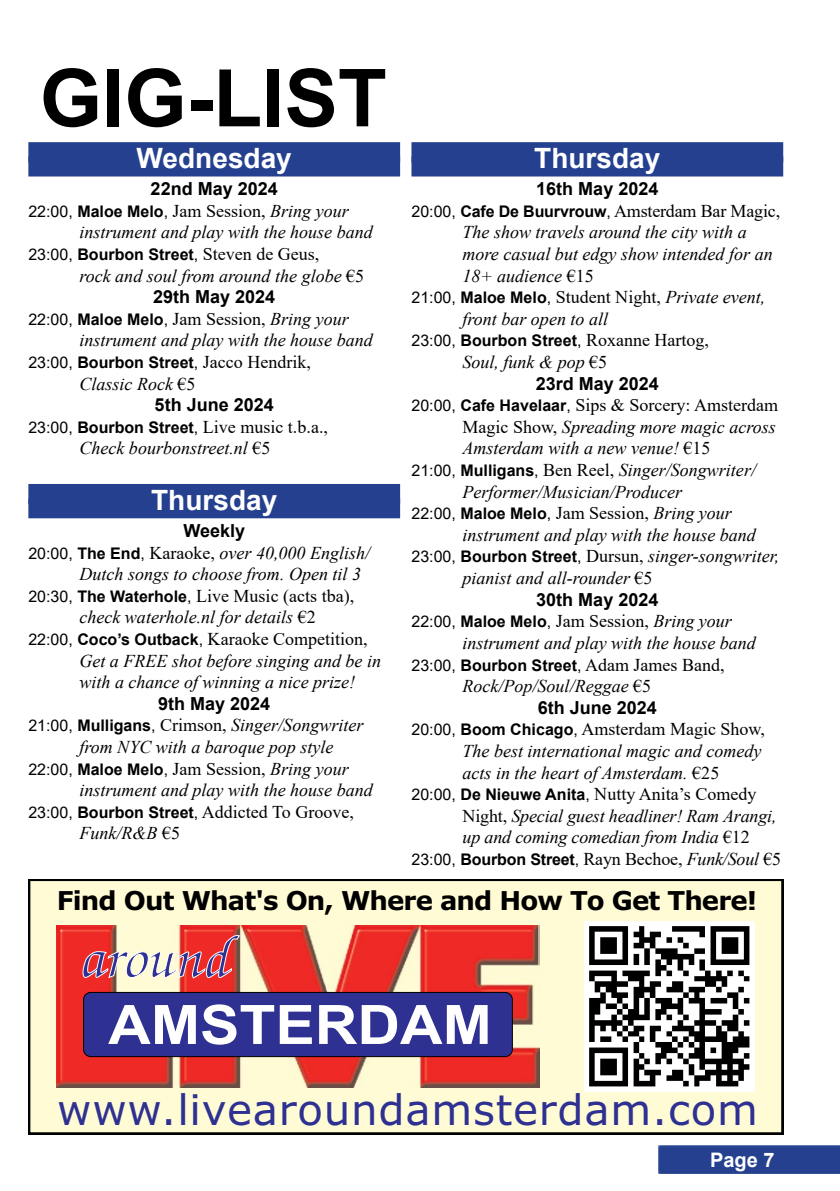
<style>
.page{position:relative;width:840px;height:1191px;background:#fff}
.page>*{position:absolute;margin:0;border:0;box-sizing:border-box;transform-origin:0 0}
.t1{font:700 80px "Arial";color:#000}
.t2{font:italic 500 60.4px "Zapf Chancery";color:#2e3092}
.t3{font:700 54.4px "Arial";color:#fff;scale:1.08 1}
.t4{font:42px "Verdana";letter-spacing:.015em;color:#2e3092}
.t5{font:700 28px "Arial";color:#fff}
.t6{font:700 26px "Verdana";letter-spacing:-.035em;color:#000}
.t7{font:700 20px "Arial";color:#fff}
.t8{font:italic 18px/21.6px "Times New Roman";color:#000}
.t9{font:18px "Times New Roman";color:#000}
.t10{font:700 18px "Arial";color:#000}
.t11{font:700 16px "Arial";color:#000}
.s1{font-family:"Arial";font-style:normal;font-size:16px}
.s2{font-family:"Arial";font-weight:700;font-style:normal;font-size:16px}
.s3{font-style:normal}
.s4{font-weight:400}
.s5{font-family:"Times New Roman";font-weight:400;font-size:18px}
.s6{font-family:"Arial";font-size:16px}
.s7{font-family:"Arial";font-weight:700;font-size:16px}
.s8{font-style:italic}
.s9{font-family:"Times New Roman";font-weight:400;font-style:italic;font-size:18px}
</style>
<div class="page">
<div style="left:658px;top:1145px;width:181px;height:29px;background:#25408f"></div>
<div style="left:411px;top:142px;width:371px;height:20px;background:#25408f"></div>
<div style="left:411px;top:156px;width:371px;height:20px;background:#25408f"></div>
<div style="left:28px;top:142px;width:372px;height:20px;background:#25408f"></div>
<div style="left:28px;top:156px;width:372px;height:20px;background:#25408f"></div>
<div style="left:28px;top:484px;width:372px;height:20px;background:#25408f"></div>
<div style="left:28px;top:498px;width:372px;height:20px;background:#25408f"></div>
<div style="left:28px;top:879px;width:754px;height:255px;background:#fffcd5"></div>
<img style="left:57px;top:925px;width:482px;height:163px">
<div style="left:83px;top:992px;width:429px;height:64px;background:#2e3092;border-radius:7px"></div>
<div style="left:83px;top:992px;width:429px;height:64px;border:1px solid #000;border-radius:7px"></div>
<svg style="left:82px;top:935px;width:158px;height:43px"></svg>
<img style="left:584px;top:921px;width:170px;height:170px">
<h1 class="t1" style="left:40px;top:42px;width:348px">GIG-LIST</h1>
<h3 class="t5" style="left:136px;top:138px;width:157px">Wednesday</h3>
<p class="t10" style="left:150px;top:176px;width:129px">22nd May 2024</p>
<p class="t8" style="left:79px;top:199px;width:295px;text-indent:-51px"><span class="s1">22:00,</span> <span class="s2">Maloe Melo</span><span class="s1">,</span> <span class="s3">Jam Session,</span> Bring your instrument and play with the house band</p>
<p class="t11" style="left:28px;top:243px;width:292px"><span class="s4">23:00,</span> Bourbon Street<span class="s4">,</span> <span class="s5">Steven de Geus,</span></p>
<p class="t8" style="left:79px;top:264px;width:286px">rock and soul from around the globe <span class="s3">€5</span></p>
<p class="t10" style="left:153px;top:284px;width:124px">29th May 2024</p>
<p class="t8" style="left:79px;top:307px;width:295px;text-indent:-51px"><span class="s1">22:00,</span> <span class="s2">Maloe Melo</span><span class="s1">,</span> <span class="s3">Jam Session,</span> Bring your instrument and play with the house band</p>
<p class="t11" style="left:28px;top:351px;width:284px"><span class="s4">23:00,</span> Bourbon Street<span class="s4">,</span> <span class="s5">Jacco Hendrik,</span></p>
<p class="t8" style="left:79px;top:372px;width:117px">Classic Rock <span class="s3">€5</span></p>
<p class="t10" style="left:154px;top:392px;width:121px">5th June 2024</p>
<p class="t8" style="left:28px;top:415px;width:301px;text-align:center"><span class="s1">23:00,</span> <span class="s2">Bourbon Street</span><span class="s1">,</span> <span class="s3">Live music t.b.a.,<br></span>Check bourbonstreet.nl <span class="s3">€5</span></p>
<h3 class="t5" style="left:151px;top:480px;width:128px">Thursday</h3>
<p class="t10" style="left:183px;top:518px;width:63px">Weekly</p>
<p class="t8" style="left:28px;top:541px;width:343px"><span class="s1">20:00,</span> <span class="s2">The End</span><span class="s1">,</span> <span class="s3">Karaoke,</span> over 40,000 English/</p>
<p class="t8" style="left:79px;top:563px;width:283px">Dutch songs to choose from. Open til 3</p>
<p class="t9" style="left:28px;top:583px;width:327px"><span class="s6">20:30,</span> <span class="s7">The Waterhole</span><span class="s6">,</span> Live Music (acts tba),</p>
<p class="t8" style="left:79px;top:606px;width:238px">check waterhole.nl for details <span class="s3">€2</span></p>
<p class="t9" style="left:28px;top:626px;width:341px"><span class="s6">22:00,</span> <span class="s7">Coco’s Outback</span><span class="s6">,</span> Karaoke Competition,</p>
<p class="t8" style="left:79px;top:649px;width:303px">Get a FREE shot before singing and be in</p>
<p class="t8" style="left:79px;top:671px;width:277px">with a chance of winning a nice prize!</p>
<p class="t10" style="left:158px;top:691px;width:114px">9th May 2024</p>
<p class="t8" style="left:28px;top:714px;width:336px"><span class="s1">21:00,</span> <span class="s2">Mulligans</span><span class="s1">,</span> <span class="s3">Crimson,</span> Singer/Songwriter</p>
<p class="t8" style="left:79px;top:735px;width:255px">from NYC with a baroque pop style</p>
<p class="t9" style="left:28px;top:756px;width:322px"><span class="s6">22:00,</span> <span class="s7">Maloe Melo</span><span class="s6">,</span> Jam Session, <span class="s8">Bring your</span></p>
<p class="t8" style="left:79px;top:779px;width:295px">instrument and play with the house band</p>
<p class="t9" style="left:28px;top:799px;width:327px"><span class="s6">23:00,</span> <span class="s7">Bourbon Street</span><span class="s6">,</span> Addicted To Groove,</p>
<p class="t8" style="left:79px;top:822px;width:102px">Funk/R&amp;B <span class="s3">€5</span></p>
<h3 class="t5" style="left:534px;top:138px;width:128px">Thursday</h3>
<p class="t10" style="left:536px;top:176px;width:124px">16th May 2024</p>
<p class="t9" style="left:411px;top:198px;width:370px"><span class="s6">20:00,</span> <span class="s7">Cafe De Buurvrouw</span><span class="s6">,</span> Amsterdam Bar Magic,</p>
<p class="t8" style="left:462px;top:221px;width:285px">The show travels around the city with a</p>
<p class="t8" style="left:462px;top:243px;width:311px">more casual but edgy show intended for an</p>
<p class="t8" style="left:462px;top:264px;width:133px">18+ audience <span class="s3">€15</span></p>
<p class="t9" style="left:411px;top:284px;width:355px"><span class="s6">21:00,</span> <span class="s7">Maloe Melo</span><span class="s6">,</span> Student Night, <span class="s8">Private event,</span></p>
<p class="t8" style="left:462px;top:307px;width:147px">front bar open to all</p>
<p class="t9" style="left:411px;top:328px;width:299px"><span class="s6">23:00,</span> <span class="s7">Bourbon Street</span><span class="s6">,</span> Roxanne Hartog,</p>
<p class="t8" style="left:462px;top:351px;width:146px">Soul, funk &amp; pop <span class="s3">€5</span></p>
<p class="t10" style="left:535px;top:370px;width:125px">23rd May 2024</p>
<p class="t9" style="left:411px;top:392px;width:368px"><span class="s6">20:00,</span> <span class="s7">Cafe Havelaar</span><span class="s6">,</span> Sips &amp; Sorcery: Amsterdam</p>
<p class="t8" style="left:462px;top:415px;width:314px"><span class="s3">Magic Show,</span> Spreading more magic across</p>
<p class="t8" style="left:462px;top:437px;width:249px">Amsterdam with a new venue! <span class="s3">€15</span></p>
<p class="t8" style="left:411px;top:459px;width:346px"><span class="s1">21:00,</span> <span class="s2">Mulligans</span><span class="s1">,</span> <span class="s3">Ben Reel,</span> Singer/Songwriter/</p>
<p class="t8" style="left:462px;top:480px;width:221px">Performer/Musician/Producer</p>
<p class="t9" style="left:411px;top:500px;width:322px"><span class="s6">22:00,</span> <span class="s7">Maloe Melo</span><span class="s6">,</span> Jam Session, <span class="s8">Bring your</span></p>
<p class="t8" style="left:462px;top:523px;width:295px">instrument and play with the house band</p>
<p class="t8" style="left:411px;top:545px;width:369px"><span class="s1">23:00,</span> <span class="s2">Bourbon Street</span><span class="s1">,</span> <span class="s3">Dursun,</span> singer-songwriter,</p>
<p class="t8" style="left:462px;top:567px;width:191px">pianist and all-rounder <span class="s3">€5</span></p>
<p class="t10" style="left:536px;top:586px;width:124px">30th May 2024</p>
<p class="t9" style="left:411px;top:608px;width:322px"><span class="s6">22:00,</span> <span class="s7">Maloe Melo</span><span class="s6">,</span> Jam Session, <span class="s8">Bring your</span></p>
<p class="t8" style="left:462px;top:631px;width:295px">instrument and play with the house band</p>
<p class="t9" style="left:411px;top:652px;width:314px"><span class="s6">23:00,</span> <span class="s7">Bourbon Street</span><span class="s6">,</span> Adam James Band,</p>
<p class="t8" style="left:462px;top:675px;width:190px">Rock/Pop/Soul/Reggae <span class="s3">€5</span></p>
<p class="t10" style="left:537px;top:694px;width:121px">6th June 2024</p>
<p class="t9" style="left:411px;top:716px;width:355px"><span class="s6">20:00,</span> <span class="s7">Boom Chicago</span><span class="s6">,</span> Amsterdam Magic Show,</p>
<p class="t8" style="left:462px;top:739px;width:300px">The best international magic and comedy</p>
<p class="t8" style="left:462px;top:761px;width:258px">acts in the heart of Amsterdam. <span class="s3">€25</span></p>
<p class="t9" style="left:411px;top:781px;width:346px"><span class="s6">20:00,</span> <span class="s7">De Nieuwe Anita</span><span class="s6">,</span> Nutty Anita’s Comedy</p>
<p class="t8" style="left:462px;top:804px;width:315px"><span class="s3">Night,</span> Special guest headliner! Ram Arangi,</p>
<p class="t8" style="left:462px;top:826px;width:288px">up and coming comedian from India <span class="s3">€12</span></p>
<p class="t11" style="left:411px;top:848px;width:371px"><span class="s4">23:00,</span> Bourbon Street<span class="s4">,</span> <span class="s5">Rayn Bechoe,</span> <span class="s9">Funk/Soul</span> <span class="s5">€5</span></p>
<h3 class="t6" style="left:57px;top:884px;width:701px">Find Out What's On, Where and How To Get There!</h3>
<h2 class="t2" style="left:78px;top:916px;width:151px">around</h2>
<h3 class="t3" style="left:108px;top:989px;width:356px">AMSTERDAM</h3>
<h3 class="t4" style="left:57px;top:1083px;width:701px">www.livearoundamsterdam.com</h3>
<p class="t7" style="left:709px;top:1146px;width:66px">Page 7</p>
</div>
